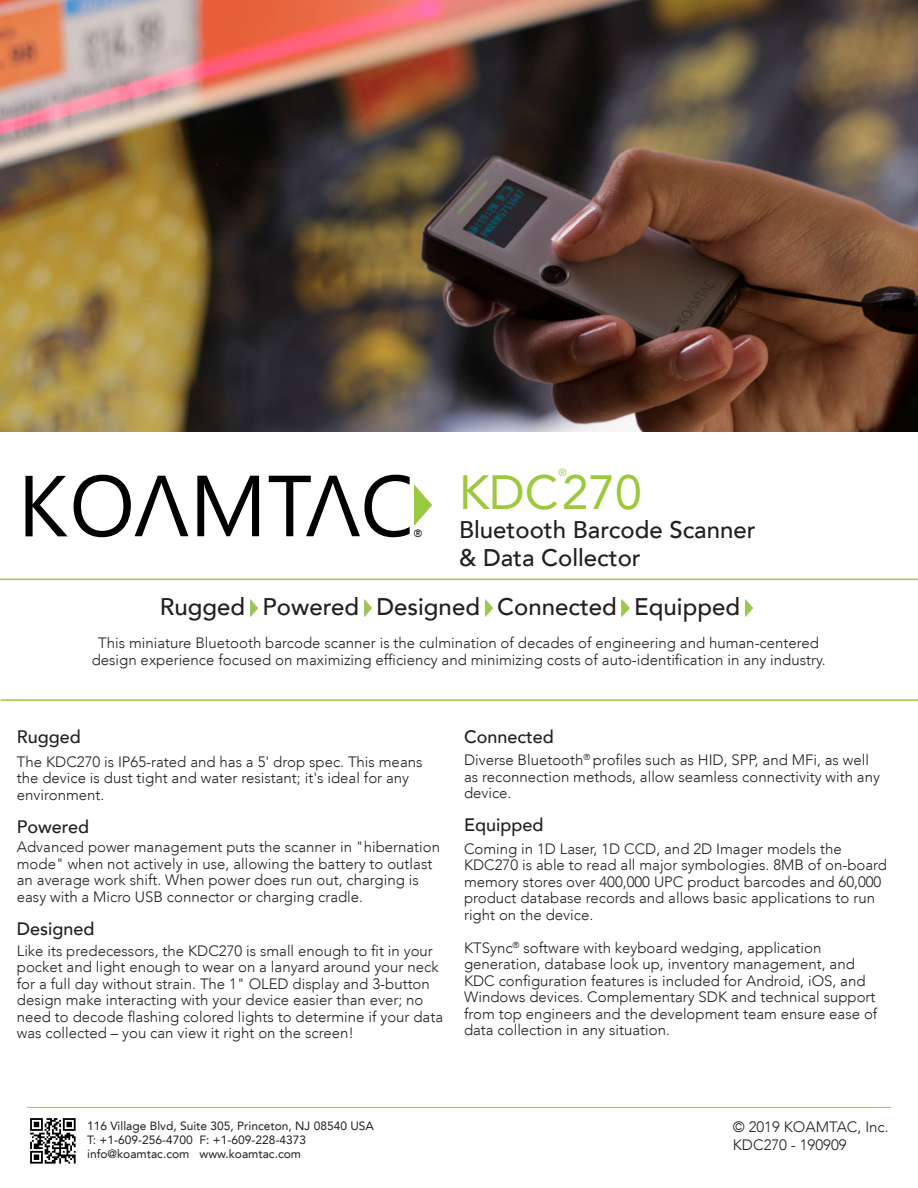
<style>
.page{position:relative;width:918px;height:1188px;background:#fff}
.page>*{position:absolute;margin:0;border:0;box-sizing:border-box;transform-origin:0 0}
.t1{font:48px "Avenir LT";color:#9cc93b}
.t2{font:500 24px/28.8px "Avenir LT";color:#231f20}
.t3{font:500 18px "Avenir LT";color:#231f20}
.t4{font:300 15px/16.5px "Avenir LT";color:#231f20}
.t5{font:12px/14.4px "Avenir LT";color:#231f20}
.t6{font:500 10.65px "Avenir LT";color:#231f20}
.t7{font:10.5px "Avenir LT";color:#9cc93b}
</style>
<div class="page">
<img style="left:0;top:0;width:918px;height:432px">
<svg style="left:197px;top:476px;width:62px;height:60px"></svg>
<svg style="left:26px;top:476px;width:42px;height:60px"></svg>
<svg style="left:74px;top:475px;width:114px;height:62px"></svg>
<svg style="left:269px;top:475px;width:163px;height:62px"></svg>
<hr style="left:27px;top:1107px;width:864px;height:1px;background:#9cc93b">
<img style="left:250px;top:599px;width:8px;height:18px">
<img style="left:364px;top:599px;width:8px;height:18px">
<img style="left:485px;top:599px;width:8px;height:18px">
<img style="left:621px;top:599px;width:9px;height:18px">
<img style="left:745px;top:599px;width:8px;height:18px">
<hr style="left:0;top:579px;width:918px;height:1px;background:#9cc93b">
<hr style="left:1px;top:699px;width:917px;height:2px;background:#9cc93b">
<img style="left:30px;top:1118px;width:46px;height:46px">
<p class="t6" style="left:414px;top:527px;width:10px">®</p>
<p class="t7" style="left:559px;top:466px;width:10px">®</p>
<h1 class="t1" style="left:459px;top:464px;width:184px">KDC270</h1>
<h2 class="t2" style="left:459px;top:516px;width:298px">Bluetooth Barcode Scanner &amp; Data Collector</h2>
<h2 class="t2" style="left:160px;top:593px;width:582px">Rugged Powered Designed Connected Equipped</h2>
<p class="t4" style="left:92px;top:635px;width:735px;text-align:center">This miniature Bluetooth barcode scanner is the culmination of decades of engineering and human-centered design experience focused on maximizing efficiency and minimizing costs of auto-identification in any industry.</p>
<p class="t3" style="left:17px;top:726px;width:66px">Rugged</p>
<p class="t4" style="left:17px;top:753px;width:407px">The KDC270 is IP65-rated and has a 5' drop spec. This means the device is dust tight and water resistant; it's ideal for any environment.</p>
<p class="t3" style="left:17px;top:816px;width:74px">Powered</p>
<p class="t4" style="left:17px;top:839px;width:425px">Advanced power management puts the scanner in "hibernation mode" when not actively in use, allowing the battery to outlast an average work shift. When power does run out, charging is easy with a Micro USB connector or charging cradle.</p>
<p class="t3" style="left:17px;top:918px;width:79px">Designed</p>
<p class="t4" style="left:17px;top:942px;width:428px">Like its predecessors, the KDC270 is small enough to fit in your pocket and light enough to wear on a lanyard around your neck for a full day without strain. The 1" OLED display and 3-button design make interacting with your device easier than ever; no need to decode flashing colored lights to determine if your data was collected – you can view it right on the screen!</p>
<p class="t3" style="left:464px;top:726px;width:91px">Connected</p>
<p class="t4" style="left:464px;top:752px;width:418px">Diverse Bluetooth<sup>®</sup> profiles such as HID, SPP, and MFi, as well as reconnection methods, allow seamless connectivity with any device.</p>
<p class="t3" style="left:464px;top:815px;width:81px">Equipped</p>
<p class="t4" style="left:464px;top:840px;width:425px">Coming in 1D Laser, 1D CCD, and 2D Imager models the KDC270 is able to read all major symbologies. 8MB of on-board memory stores over 400,000 UPC product barcodes and 60,000 product database records and allows basic applications to run right on the device.</p>
<p class="t4" style="left:464px;top:939px;width:415px">KTSync<sup>®</sup> software with keyboard wedging, application generation, database look up, inventory management, and KDC configuration features is included for Android, iOS, and Windows devices. Complementary SDK and technical support from top engineers and the development team ensure ease of data collection in any situation.</p>
<p class="t5" style="left:87px;top:1118px;width:288px">116 Village Blvd, Suite 305, Princeton, NJ 08540 USA<br>T: +1-609-256-4700 F: +1-609-228-4373 info@koamtac.com www.koamtac.com</p>
<p class="t4" style="left:733px;top:1118px;width:157px;line-height:18px">© 2019 KOAMTAC, Inc.<br>KDC270 - 190909</p>
</div>
